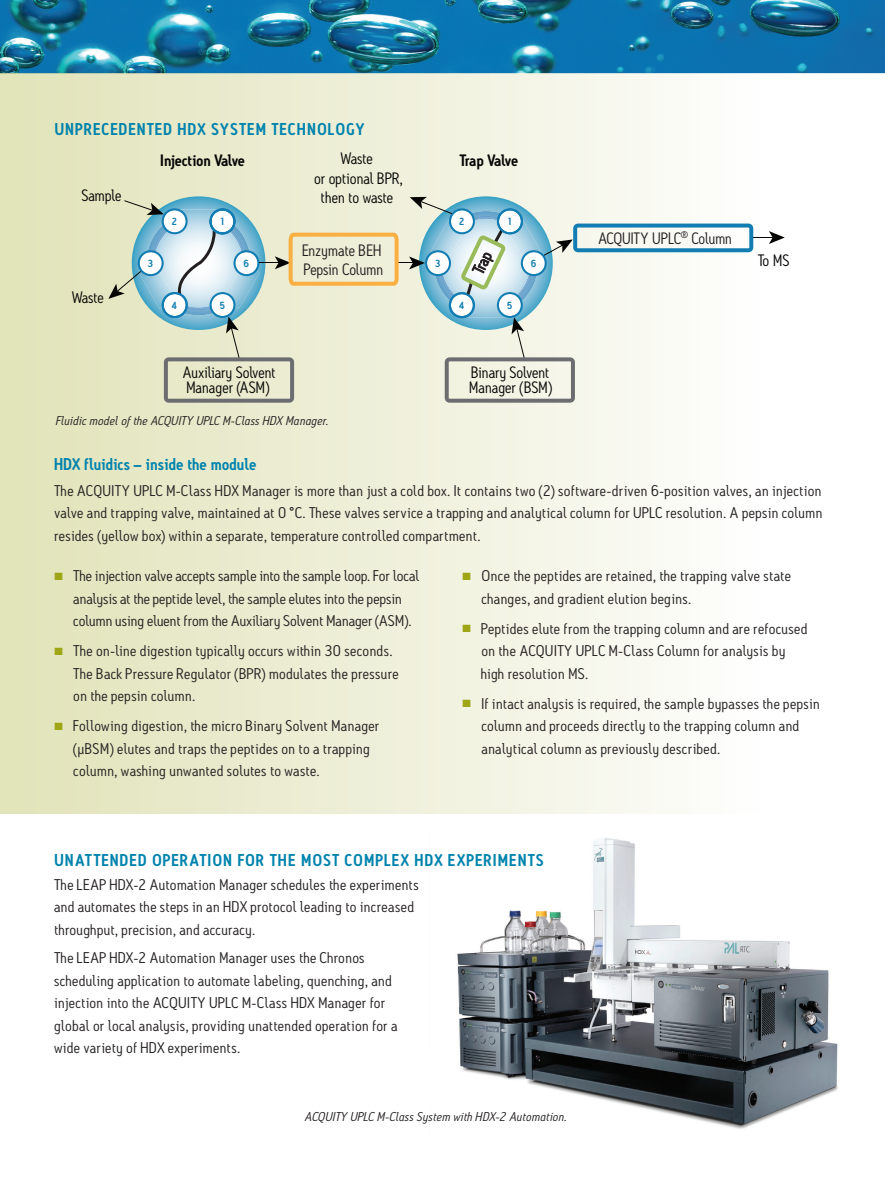
<style>
.page{position:relative;width:885px;height:1188px;background:#fff}
.page>*{position:absolute;margin:0;border:0;box-sizing:border-box;transform-origin:0 0}
.t1{font:600 16.5px "Antitled OT";letter-spacing:.08em;color:#0083ad}
.t2{font:600 16.5px "Antitled OT";letter-spacing:.015em;color:#0083ad}
.t3{font:15.9px/19.2px "Antitled OT";color:#050504}
.t4{font:15.9px/19.2px "Antitled OT";color:#231f20}
.t5{font:600 15.9px "Antitled OT";letter-spacing:-.02em;color:#050504}
.t6{font:15px/22.5px "Antitled OT";letter-spacing:.02em;color:#231f20;scale:1.05 1}
.t7{font:15px/22.5px "Antitled OT";color:#231f20;scale:1.05 1}
.t8{font:italic 12.3px "Antitled OT";letter-spacing:.02em;color:#231f20;scale:1.05 1}
.t9{font:600 9.9px "Antitled OT";color:#117db2}
.s1{color:#9ea615}
</style>
<div class="page">
<img style="left:0;top:0;width:885px;height:73px">
<div style="left:0;top:73px;width:884px;height:740px;background:linear-gradient(to right,#e1e3b9,#fff)"></div>
<svg style="left:108px;top:196px;width:676px;height:207px"></svg>
<img style="left:457px;top:838px;width:381px;height:291px">
<p class="t1" style="left:54px;top:119px;width:311px">UNPRECEDENTED HDX SYSTEM TECHNOLOGY</p>
<p class="t3" style="left:81px;top:185px;width:42px">Sample</p>
<p class="t3" style="left:72px;top:287px;width:33px">Waste</p>
<p class="t9" style="left:147px;top:257px;width:7px">3</p>
<p class="t3" style="left:314px;top:149px;width:90px;text-align:center">Waste<br>or optional BPR, then to waste</p>
<p class="t5" style="left:160px;top:150px;width:86px">Injection Valve</p>
<p class="t5" style="left:459px;top:150px;width:60px">Trap Valve</p>
<p class="t9" style="left:171px;top:216px;width:7px">2</p>
<p class="t9" style="left:219px;top:216px;width:7px">1</p>
<p class="t9" style="left:243px;top:257px;width:7px">6</p>
<p class="t4" style="left:302px;top:241px;width:82px">Enzymate BEH<br>Pepsin Column</p>
<p class="t9" style="left:435px;top:257px;width:7px">3</p>
<p class="t9" style="left:458px;top:216px;width:7px">2</p>
<p class="t9" style="left:506px;top:216px;width:7px">1</p>
<p class="t4" style="left:468px;top:269px;width:24px;rotate:-64deg">Trap</p>
<p class="t9" style="left:171px;top:299px;width:7px">4</p>
<p class="t9" style="left:219px;top:299px;width:7px">5</p>
<p class="t9" style="left:458px;top:299px;width:7px">4</p>
<p class="t9" style="left:506px;top:299px;width:7px">5</p>
<p class="t9" style="left:530px;top:257px;width:7px">6</p>
<p class="t3" style="left:182px;top:364px;width:94px;line-height:15.1px">Auxiliary Solvent<br>Manager (ASM)</p>
<p class="t3" style="left:469px;top:365px;width:85px;line-height:14.9px">Binary Solvent<br>Manager (BSM)</p>
<p class="t8" style="left:56px;top:413px;width:261px">Fluidic model of the ACQUITY UPLC M-Class HDX Manager.</p>
<p class="t4" style="left:598px;top:228px;width:135px">ACQUITY UPLC<sup>®</sup> Column</p>
<p class="t3" style="left:757px;top:251px;width:33px">To MS</p>
<p class="t2" style="left:54px;top:454px;width:204px">HDX fluidics – inside the module</p>
<p class="t6" style="left:54px;top:479px;width:733px;text-align:justify">The ACQUITY UPLC M-Class HDX Manager is more than just a cold box. It contains two (2) software-driven 6-position valves, an injection valve and trapping valve, maintained at 0 °C. These valves service a trapping and analytical column for UPLC resolution. A pepsin column resides (yellow box) within a separate, temperature controlled compartment.</p>
<p class="t7" style="left:73px;top:564px;width:331px;text-indent:-19px"><span class="s1">■</span> The injection valve accepts sample into the sample loop. For local analysis at the peptide level, the sample elutes into the pepsin column using eluent from the Auxiliary Solvent Manager (ASM).</p>
<p class="t6" style="left:73px;top:639px;width:311px;text-indent:-19px"><span class="s1">■</span> The on-line digestion typically occurs within 30 seconds.<br>The Back Pressure Regulator (BPR) modulates the pressure on the pepsin column.</p>
<p class="t6" style="left:73px;top:714px;width:293px;text-indent:-19px"><span class="s1">■</span> Following digestion, the micro Binary Solvent Manager (µBSM) elutes and traps the peptides on to a trapping column, washing unwanted solutes to waste.</p>
<p class="t6" style="left:481px;top:564px;width:296px;text-indent:-19px"><span class="s1">■</span> Once the peptides are retained, the trapping valve state changes, and gradient elution begins.</p>
<p class="t6" style="left:481px;top:617px;width:312px;text-indent:-19px"><span class="s1">■</span> Peptides elute from the trapping column and are refocused on the ACQUITY UPLC M-Class Column for analysis by high resolution MS.</p>
<p class="t6" style="left:481px;top:692px;width:323px;text-indent:-19px"><span class="s1">■</span> If intact analysis is required, the sample bypasses the pepsin column and proceeds directly to the trapping column and analytical column as previously described.</p>
<p class="t1" style="left:54px;top:850px;width:491px">UNATTENDED OPERATION FOR THE MOST COMPLEX HDX EXPERIMENTS</p>
<p class="t6" style="left:54px;top:873px;width:349px">The LEAP HDX-2 Automation Manager schedules the experiments and automates the steps in an HDX protocol leading to increased throughput, precision, and accuracy.</p>
<p class="t6" style="left:54px;top:946px;width:328px">The LEAP HDX-2 Automation Manager uses the Chronos scheduling application to automate labeling, quenching, and injection into the ACQUITY UPLC M-Class HDX Manager for global or local analysis, providing unattended operation for a wide variety of HDX experiments.</p>
<p class="t8" style="left:305px;top:1109px;width:251px">ACQUITY UPLC M-Class System with HDX-2 Automation.</p>
</div>
